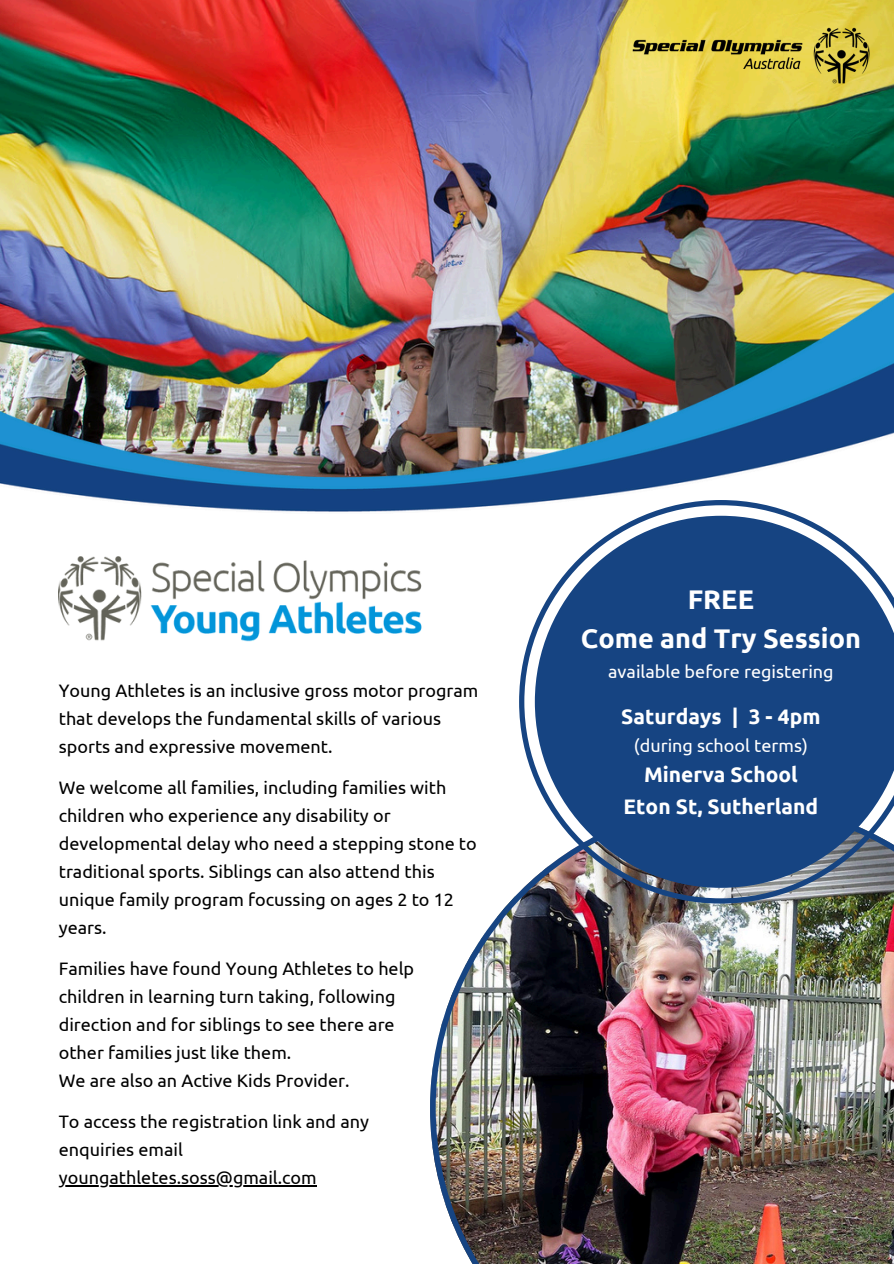
<style>
.page{position:relative;width:894px;height:1264px;background:#fff}
.page>*{position:absolute;margin:0;border:0;box-sizing:border-box;transform-origin:0 0}
.t1{font:700 27px/39.3px "Ubuntu";color:#fff;text-align:center}
.t2{font:700 21px/31.5px "Ubuntu";color:#fff;text-align:center}
.t3{font:18px/28.2px "Ubuntu";color:#000}
.t4{font:18px "Ubuntu";color:#fff}
</style>
<div class="page">
<img style="left:0;top:0;width:893px;height:186px">
<img style="left:0;top:186px;width:893px;height:1001px">
<img style="left:430px;top:801px;width:463px;height:462px">
<img style="left:519px;top:500px;width:374px;height:403px">
<svg style="left:534px;top:516px;width:359px;height:371px;fill:#164482"></svg>
<img style="left:59px;top:556px;width:365px;height:85px">
<img style="left:621px;top:16px;width:258px;height:79px">
<hr style="left:59px;top:1185px;width:258px;height:1px;background:#000">
<h1 class="t3" style="left:59px;top:676px;width:421px">Young Athletes is an inclusive gross motor program that develops the fundamental skills of various sports and expressive movement.</h1>
<h1 class="t3" style="left:59px;top:772px;width:419px">We welcome all families, including families with children who experience any disability or developmental delay who need a stepping stone to traditional sports. Siblings can also attend this unique family program focussing on ages 2 to 12 years.</h1>
<h1 class="t3" style="left:59px;top:953px;width:357px">Families have found Young Athletes to help children in learning turn taking, following direction and for siblings to see there are other families just like them.<br>We are also an Active Kids Provider.</h1>
<h1 class="t3" style="left:59px;top:1106px;width:312px">To access the registration link and any enquiries email</h1>
<p class="t3" style="left:59px;top:1163px;width:259px">youngathletes.soss@gmail.com</p>
<h1 class="t1" style="left:580px;top:579px;width:281px">FREE<br>Come and Try Session</h1>
<h1 class="t4" style="left:608px;top:661px;width:227px">available before registering</h1>
<p class="t2" style="left:621px;top:700px;width:201px">Saturdays | 3 - 4pm</p>
<p class="t4" style="left:633px;top:735px;width:175px">(during school terms)</p>
<p class="t2" style="left:623px;top:758px;width:196px">Minerva School<br>Eton St, Sutherland</p>
</div>
